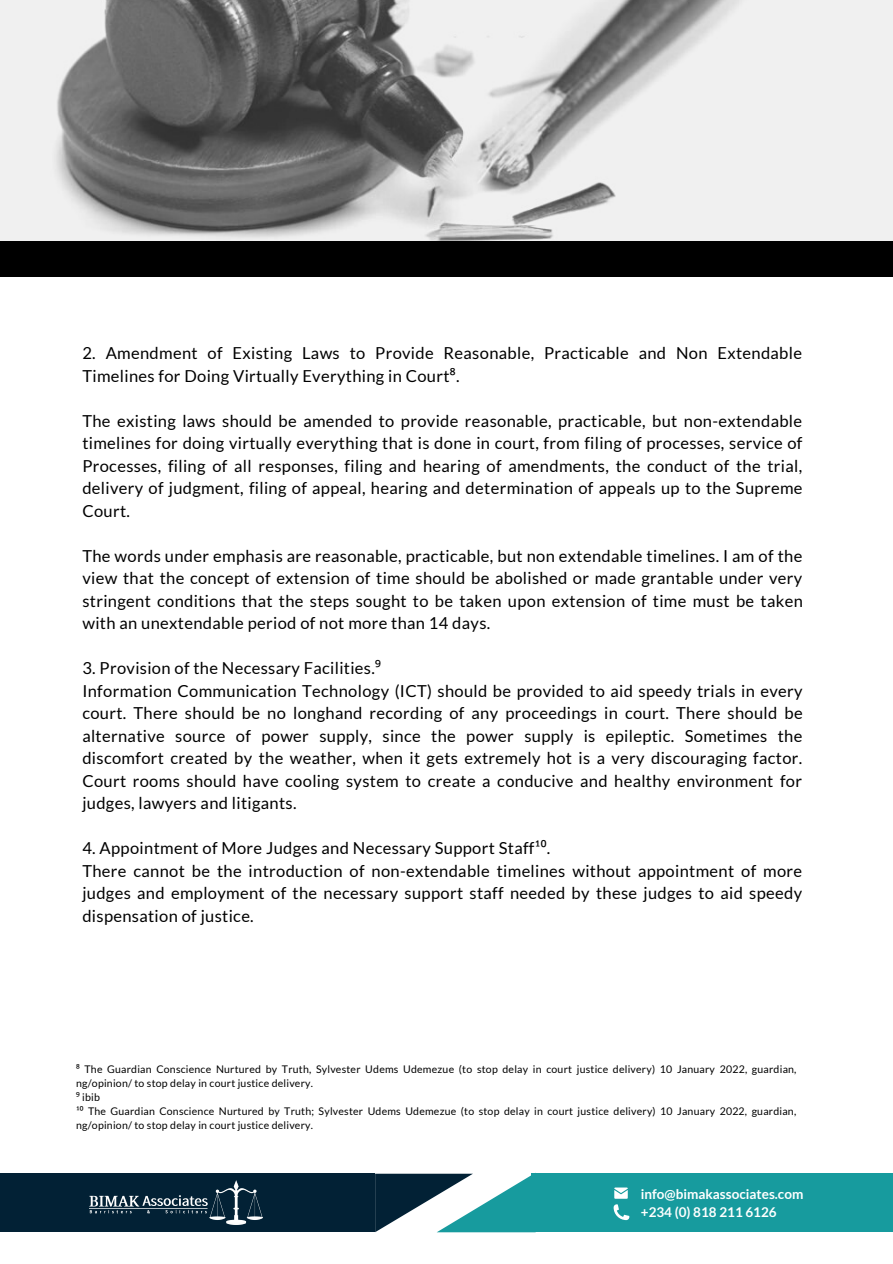
<style>
.page{position:relative;width:893px;height:1264px;background:#fff}
.page>*{position:absolute;margin:0;border:0;box-sizing:border-box;transform-origin:0 0}
.t1{font:16.5px/22.5px "Lato";letter-spacing:.02em;color:#000}
.t2{font:700 13.5px/18px "Lato";color:#fff}
.t3{font:10.5px/14.1px "Lato";letter-spacing:.02em;color:#000}
.s1{font-family:"Noto Sans"}
</style>
<div class="page">
<img style="left:0;top:0;width:892px;height:240px">
<div style="left:0;top:241px;width:892px;height:36px;background:#000"></div>
<div style="left:0;top:1173px;width:375px;height:59px;background:#022135"></div>
<div style="left:531px;top:1173px;width:361px;height:59px;background:#179b9e"></div>
<svg style="left:375px;top:1173px;width:156px;height:59px"></svg>
<img style="left:89px;top:1180px;width:173px;height:44px">
<svg style="left:613px;top:1204px;width:16px;height:15px"></svg>
<svg style="left:614px;top:1187px;width:13px;height:11px"></svg>
<p class="t1" style="left:82px;top:341px;width:721px">2. Amendment of Existing Laws to Provide Reasonable, Practicable and Non Extendable<br>Timelines for Doing Virtually Everything in Court<span class="s1">⁸</span>.</p>
<p class="t1" style="left:82px;top:409px;width:721px;text-align:justify">The existing laws should be amended to provide reasonable, practicable, but non-extendable timelines for doing virtually everything that is done in court, from filing of processes, service of Processes, filing of all responses, filing and hearing of amendments, the conduct of the trial, delivery of judgment, filing of appeal, hearing and determination of appeals up to the Supreme Court.</p>
<p class="t1" style="left:82px;top:544px;width:722px;text-align:justify">The words under emphasis are reasonable, practicable, but non extendable timelines. I am of the view that the concept of extension of time should be abolished or made grantable under very stringent conditions that the steps sought to be taken upon extension of time must be taken with an unextendable period of not more than 14 days.</p>
<p class="t1" style="left:82px;top:656px;width:721px">3. Provision of the Necessary Facilities.<span class="s1">⁹<br></span>Information Communication Technology (ICT) should be provided to aid speedy trials in every court. There should be no longhand recording of any proceedings in court. There should be alternative source of power supply, since the power supply is epileptic. Sometimes the discomfort created by the weather, when it gets extremely hot is a very discouraging factor.<br>Court rooms should have cooling system to create a conducive and healthy environment for judges, lawyers and litigants.</p>
<p class="t1" style="left:82px;top:836px;width:721px">4. Appointment of More Judges and Necessary Support Staff¹<span class="s1">⁰</span>.<br>There cannot be the introduction of non-extendable timelines without appointment of more judges and employment of the necessary support staff needed by these judges to aid speedy dispensation of justice.</p>
<p class="t3" style="left:76px;top:1061px;width:721px"><span class="s1">⁸</span> The Guardian Conscience Nurtured by Truth, Sylvester Udems Udemezue (to stop delay in court justice delivery) 10 January 2022, guardian, ng/opinion/ to stop delay in court justice delivery.<br><span class="s1">⁹</span> ibib<br>¹<span class="s1">⁰</span> The Guardian Conscience Nurtured by Truth; Sylvester Udems Udemezue (to stop delay in court justice delivery) 10 January 2022, guardian, ng/opinion/ to stop delay in court justice delivery.</p>
<p class="t2" style="left:640px;top:1184px;width:164px">info@bimakassociates.com +234 (0) 818 211 6126</p>
</div>
